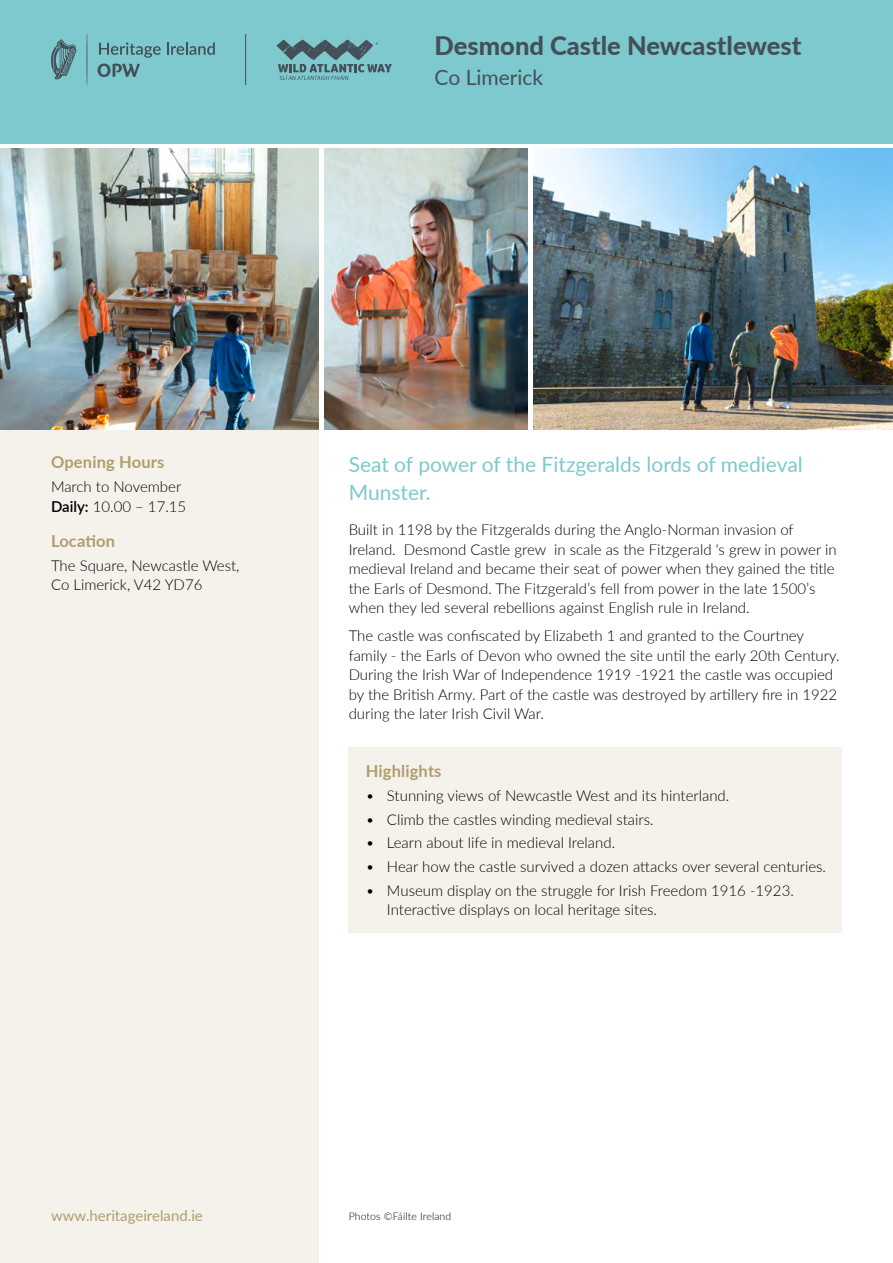
<style>
.page{position:relative;width:893px;height:1263px;background:#fff}
.page>*{position:absolute;margin:0;border:0;box-sizing:border-box;transform-origin:0 0}
.t1{font:800 25.5px "Lato";color:#454f58}
.t2{font:21px/28.5px "Lato";color:#7dc9ce}
.t3{font:21px "Lato";color:#454f58}
.t4{font:700 16.5px "Lato";letter-spacing:.01em;color:#af9e6b}
.t5{font:300 15px/19.5px "Lato";color:#000}
.t6{font:15px "Lato";color:#af9e6b}
.t7{font:300 10.5px "Lato";letter-spacing:.01em;color:#000}
.s1{font-weight:600}
</style>
<div class="page">
<div style="left:0;top:0;width:893px;height:143px;background:#7dc9ce"></div>
<svg style="left:87px;top:34px;width:1px;height:51px"></svg>
<svg style="left:51px;top:39px;width:26px;height:40px"></svg>
<svg style="left:98px;top:64px;width:42px;height:13px"></svg>
<svg style="left:99px;top:42px;width:62px;height:16px"></svg>
<svg style="left:167px;top:42px;width:48px;height:13px"></svg>
<div style="left:0;top:428px;width:318px;height:835px;background:#f5f2ec"></div>
<img style="left:0;top:148px;width:318px;height:281px">
<img style="left:324px;top:148px;width:203px;height:281px">
<img style="left:533px;top:148px;width:360px;height:281px">
<hr style="left:245px;top:34px;width:1px;height:51px;background:#454f58">
<div style="left:349px;top:747px;width:493px;height:185px;background:#f5f2ec"></div>
<svg style="left:276px;top:40px;width:116px;height:40px"></svg>
<h1 class="t1" style="left:435px;top:26px;width:368px">Desmond Castle Newcastlewest</h1>
<h2 class="t3" style="left:435px;top:62px;width:110px">Co Limerick</h2>
<p class="t4" style="left:51px;top:450px;width:115px">Opening Hours</p>
<p class="t5" style="left:51px;top:476px;width:137px">March to November<br><span class="s1">Daily:</span> 10.00 – 17.15</p>
<p class="t4" style="left:51px;top:529px;width:66px">Location</p>
<p class="t5" style="left:51px;top:555px;width:190px">The Square, Newcastle West,<br>Co Limerick, V42 YD76</p>
<h2 class="t2" style="left:349px;top:449px;width:456px">Seat of power of the Fitzgeralds lords of medieval<br>Munster.</h2>
<p class="t5" style="left:349px;top:519px;width:489px">Built in 1198 by the Fitzgeralds during the Anglo-Norman invasion of Ireland. Desmond Castle grew in scale as the Fitzgerald ‘s grew in power in medieval Ireland and became their seat of power when they gained the title the Earls of Desmond. The Fitzgerald’s fell from power in the late 1500’s when they led several rebellions against English rule in Ireland.</p>
<p class="t5" style="left:349px;top:625px;width:492px">The castle was confiscated by Elizabeth 1 and granted to the Courtney family - the Earls of Devon who owned the site until the early 20th Century.<br>During the Irish War of Independence 1919 -1921 the castle was occupied by the British Army. Part of the castle was destroyed by artillery fire in 1922 during the later Irish Civil War.</p>
<p class="t4" style="left:366px;top:759px;width:77px">Highlights</p>
<p class="t5" style="left:366px;top:785px;width:365px">• Stunning views of Newcastle West and its hinterland.</p>
<p class="t5" style="left:366px;top:809px;width:289px">• Climb the castles winding medieval stairs.</p>
<p class="t5" style="left:366px;top:832px;width:251px">• Learn about life in medieval Ireland.</p>
<p class="t5" style="left:366px;top:856px;width:462px">• Hear how the castle survived a dozen attacks over several centuries.</p>
<p class="t5" style="left:387px;top:880px;width:408px;text-indent:-21px">• Museum display on the struggle for Irish Freedom 1916 -1923.<br>Interactive displays on local heritage sites.</p>
<p class="t6" style="left:51px;top:1205px;width:153px">www.heritageireland.ie</p>
<p class="t7" style="left:349px;top:1209px;width:104px">Photos ©Fáilte Ireland</p>
</div>
